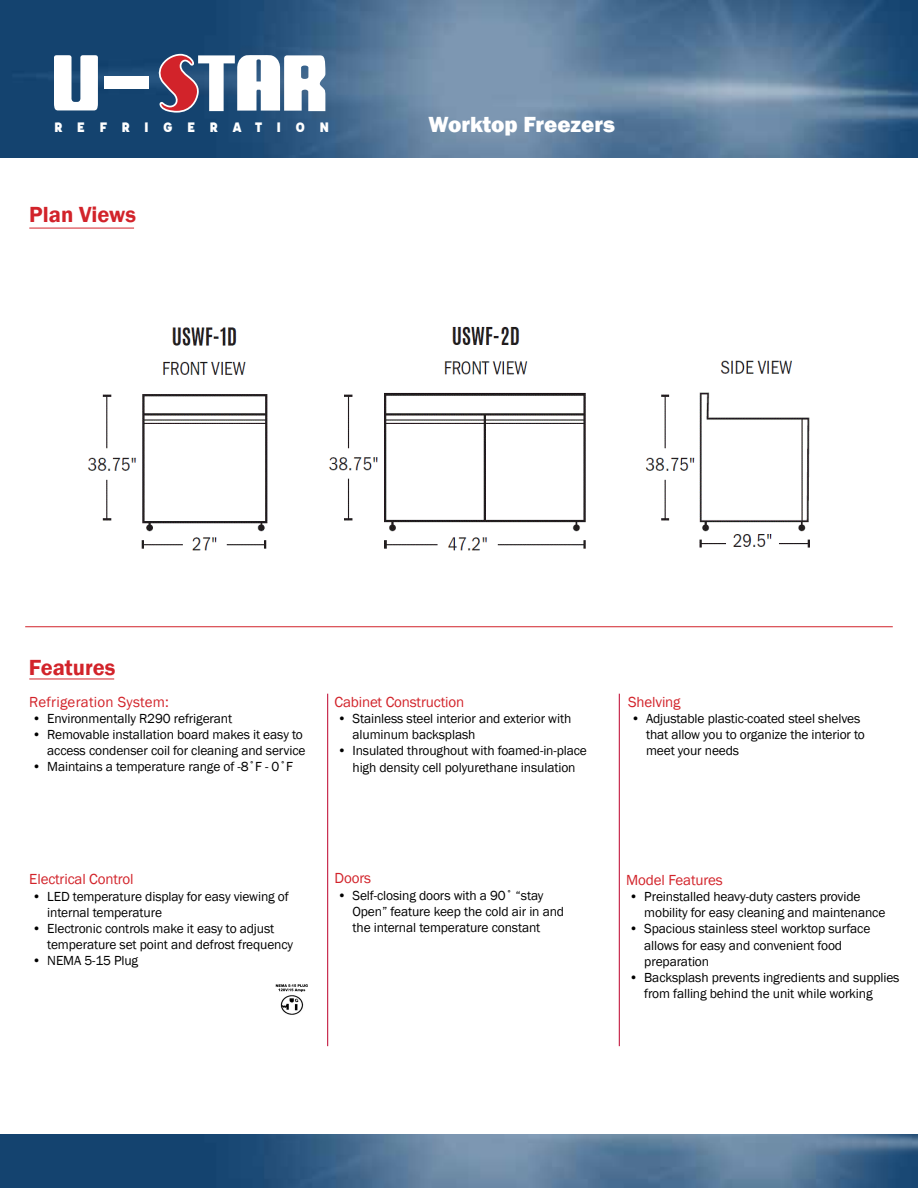
<style>
.page{position:relative;width:918px;height:1188px;background:#fff}
.page>*{position:absolute;margin:0;border:0;box-sizing:border-box;transform-origin:0 0}
.t1{font:600 22.5px "Franklin Gothic";color:#d2232a}
.t2{font:800 22.5px "Franklin Gothic";color:#fff}
.t3{font:15px "Franklin Gothic";letter-spacing:-.01em;color:#d2232a}
.t4{font:15px "Franklin Gothic";letter-spacing:.015em;color:#d2232a}
.t5{font:900 15px "Affogato";letter-spacing:.95em;color:#fff}
.t6{font:13.5px/16.2px "Franklin Gothic";letter-spacing:-.01em;color:#000}
</style>
<div class="page">
<img style="left:0;top:0;width:918px;height:158px">
<svg style="left:54px;top:55px;width:44px;height:55px"></svg>
<div style="left:105px;top:77px;width:44px;height:12px;background:#fff"></div>
<svg style="left:157px;top:0;width:168px;height:113px"></svg>
<img style="left:0;top:1134px;width:918px;height:54px">
<img style="left:275px;top:984px;width:33px;height:31px">
<hr style="left:327px;top:694px;width:1px;height:352px;background:#bd002b">
<hr style="left:619px;top:694px;width:1px;height:352px;background:#bd002b">
<hr style="left:29px;top:679px;width:85px;height:1px;background:#d2232a">
<hr style="left:25px;top:626px;width:868px;height:1px;background:#d2232a">
<hr style="left:29px;top:228px;width:105px;height:1px;background:#d2232a">
<img style="left:87px;top:326px;width:723px;height:225px">
<p class="t5" style="left:54px;top:117px;width:277px">REFRIGERATION</p>
<h1 class="t1" style="left:29px;top:201px;width:108px">Plan Views</h1>
<h1 class="t2" style="left:428px;top:110px;width:188px">Worktop Freezers</h1>
<h1 class="t1" style="left:29px;top:653px;width:88px">Features</h1>
<p class="t4" style="left:29px;top:692px;width:141px">Refrigeration System:</p>
<p class="t6" style="left:32px;top:710px;width:201px">• Environmentally R290 refrigerant</p>
<p class="t6" style="left:32px;top:727px;width:275px;text-align:right">• Removable installation board makes it easy to access condenser coil for cleaning and service</p>
<p class="t6" style="left:32px;top:759px;width:262px">• Maintains a temperature range of -8˚F - 0˚F</p>
<p class="t3" style="left:335px;top:692px;width:131px">Cabinet Construction</p>
<p class="t6" style="left:353px;top:711px;width:220px;text-indent:-15px">• Stainless steel interior and exterior with aluminum backsplash</p>
<p class="t6" style="left:338px;top:743px;width:251px;text-align:center">• Insulated throughout with foamed-in-place high density cell polyurethane insulation</p>
<p class="t3" style="left:29px;top:870px;width:106px">Electrical Control</p>
<p class="t6" style="left:47px;top:888px;width:243px;text-indent:-15px">• LED temperature display for easy viewing of internal temperature</p>
<p class="t6" style="left:47px;top:921px;width:247px;text-indent:-15px">• Electronic controls make it easy to adjust temperature set point and defrost frequency</p>
<p class="t6" style="left:32px;top:953px;width:107px">• NEMA 5-15 Plug</p>
<p class="t3" style="left:335px;top:869px;width:38px">Doors</p>
<p class="t6" style="left:353px;top:887px;width:213px;text-indent:-15px">• Self-closing doors with a 90˚ “stay<br>Open” feature keep the cold air in and the internal temperature constant</p>
<p class="t3" style="left:628px;top:692px;width:54px">Shelving</p>
<p class="t6" style="left:646px;top:711px;width:220px;text-indent:-15px">• Adjustable plastic-coated steel shelves that allow you to organize the interior to meet your needs</p>
<p class="t3" style="left:626px;top:870px;width:98px">Model Features</p>
<p class="t6" style="left:644px;top:889px;width:243px;text-indent:-15px">• Preinstalled heavy-duty casters provide mobility for easy cleaning and maintenance</p>
<p class="t6" style="left:644px;top:921px;width:228px;text-indent:-15px">• Spacious stainless steel worktop surface allows for easy and convenient food preparation</p>
<p class="t6" style="left:644px;top:970px;width:257px;text-indent:-15px">• Backsplash prevents ingredients and supplies from falling behind the unit while working</p>
</div>
